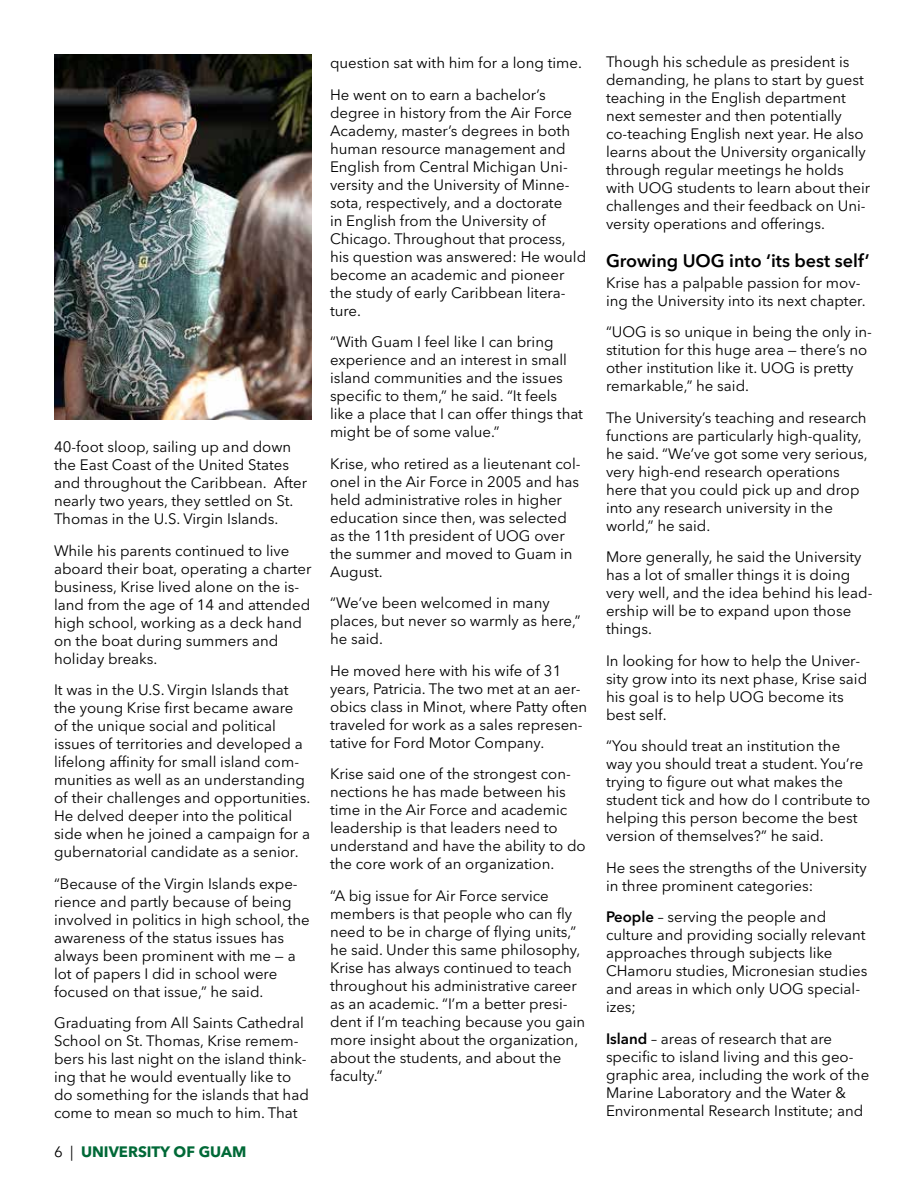
<style>
.page{position:relative;width:918px;height:1188px;background:#fff}
.page>*{position:absolute;margin:0;border:0;box-sizing:border-box;transform-origin:0 0}
.t1{font:600 18px "Avenir Next LT Pro";color:#000}
.t2{font:15px/18px "Avenir Next LT Pro";color:#000}
.t3{font:700 15px "Avenir Next LT Pro";color:#006937}
.s1{font-weight:400;color:#000}
.s2{font-weight:600}
</style>
<div class="page">
<img style="left:54px;top:54px;width:258px;height:365px">
<p class="t2" style="left:54px;top:438px;width:255px">40-foot sloop, sailing up and down the East Coast of the United States and throughout the Caribbean. After nearly two years, they settled on St.<br>Thomas in the U.S. Virgin Islands.</p>
<p class="t2" style="left:54px;top:541px;width:259px">While his parents continued to live aboard their boat, operating a charter business, Krise lived alone on the is&shy;land from the age of 14 and attended high school, working as a deck hand on the boat during summers and holiday breaks.</p>
<p class="t2" style="left:54px;top:681px;width:258px">It was in the U.S. Virgin Islands that the young Krise first became aware of the unique social and political issues of territories and developed a lifelong affinity for small island com&shy;munities as well as an understanding of their challenges and opportunities.<br>He delved deeper into the political side when he joined a campaign for a gubernatorial candidate as a senior.</p>
<p class="t2" style="left:54px;top:874px;width:257px">“Because of the Virgin Islands expe&shy;rience and partly because of being involved in politics in high school, the awareness of the status issues has always been prominent with me — a lot of papers I did in school were focused on that issue,” he said.</p>
<p class="t2" style="left:54px;top:1014px;width:256px">Graduating from All Saints Cathedral School on St. Thomas, Krise remem&shy;bers his last night on the island think&shy;ing that he would eventually like to do something for the islands that had come to mean so much to him. That</p>
<p class="t3" style="left:54px;top:1143px;width:194px"><span class="s1">6 |</span> UNIVERSITY OF GUAM</p>
<p class="t2" style="left:330px;top:47px;width:253px;line-height:31.5px">question sat with him for a long time.<br>He went on to earn a bachelor’s</p>
<p class="t2" style="left:330px;top:104px;width:258px">degree in history from the Air Force<br>Academy, master’s degrees in both human resource management and<br>English from Central Michigan Uni&shy;versity and the University of Minne&shy;sota, respectively, and a doctorate<br>in English from the University of<br>Chicago. Throughout that process, his question was answered: He would become an academic and pioneer the study of early Caribbean litera&shy;ture.</p>
<p class="t2" style="left:330px;top:333px;width:255px">“With Guam I feel like I can bring experience and an interest in small island communities and the issues specific to them,” he said. “It feels like a place that I can offer things that might be of some value.”</p>
<p class="t2" style="left:330px;top:455px;width:252px">Krise, who retired as a lieutenant col&shy;onel in the Air Force in 2005 and has held administrative roles in higher education since then, was selected as the 11th president of UOG over the summer and moved to Guam in<br>August.</p>
<p class="t2" style="left:330px;top:594px;width:252px">“We’ve been welcomed in many places, but never so warmly as here,” he said.</p>
<p class="t2" style="left:330px;top:662px;width:259px">He moved here with his wife of 31 years, Patricia. The two met at an aer&shy;obics class in Minot, where Patty often traveled for work as a sales represen&shy;tative for Ford Motor Company.</p>
<p class="t2" style="left:330px;top:765px;width:257px">Krise said one of the strongest con&shy;nections he has made between his time in the Air Force and academic leadership is that leaders need to understand and have the ability to do the core work of an organization.</p>
<p class="t2" style="left:330px;top:887px;width:257px">“A big issue for Air Force service members is that people who can fly need to be in charge of flying units,” he said. Under this same philosophy, Krise has always continued to teach throughout his administrative career as an academic. “I’m a better presi&shy;dent if I’m teaching because you gain more insight about the organization, about the students, and about the faculty.”</p>
<p class="t2" style="left:606px;top:53px;width:266px">Though his schedule as president is demanding, he plans to start by guest teaching in the English department next semester and then potentially co-teaching English next year. He also learns about the University organically through regular meetings he holds with UOG students to learn about their challenges and their feedback on Uni&shy;versity operations and offerings.</p>
<p class="t1" style="left:606px;top:250px;width:265px">Growing UOG into ‘its best self’</p>
<p class="t2" style="left:606px;top:274px;width:261px">Krise has a palpable passion for mov&shy;ing the University into its next chapter.</p>
<p class="t2" style="left:606px;top:323px;width:267px">“UOG is so unique in being the only in&shy;stitution for this huge area — there’s no other institution like it. UOG is pretty remarkable,” he said.</p>
<p class="t2" style="left:606px;top:409px;width:263px">The University’s teaching and research functions are particularly high-quality, he said. “We’ve got some very serious, very high-end research operations here that you could pick up and drop into any research university in the world,” he said.</p>
<p class="t2" style="left:606px;top:548px;width:268px">More generally, he said the University has a lot of smaller things it is doing very well, and the idea behind his lead&shy;ership will be to expand upon those things.</p>
<p class="t2" style="left:606px;top:652px;width:263px">In looking for how to help the Univer&shy;sity grow into its next phase, Krise said his goal is to help UOG become its best self.</p>
<p class="t2" style="left:606px;top:737px;width:266px">“You should treat an institution the way you should treat a student. You’re trying to figure out what makes the student tick and how do I contribute to helping this person become the best version of themselves?” he said.</p>
<p class="t2" style="left:606px;top:859px;width:262px">He sees the strengths of the University in three prominent categories:</p>
<p class="t2" style="left:606px;top:908px;width:263px"><span class="s2">People</span> – serving the people and culture and providing socially relevant approaches through subjects like<br>CHamoru studies, Micronesian studies and areas in which only UOG special&shy;izes;</p>
<p class="t2" style="left:606px;top:1030px;width:265px"><span class="s2">Island</span> – areas of research that are specific to island living and this geo&shy;graphic area, including the work of the Marine Laboratory and the Water &amp; Environmental Research Institute; and</p>
</div>
